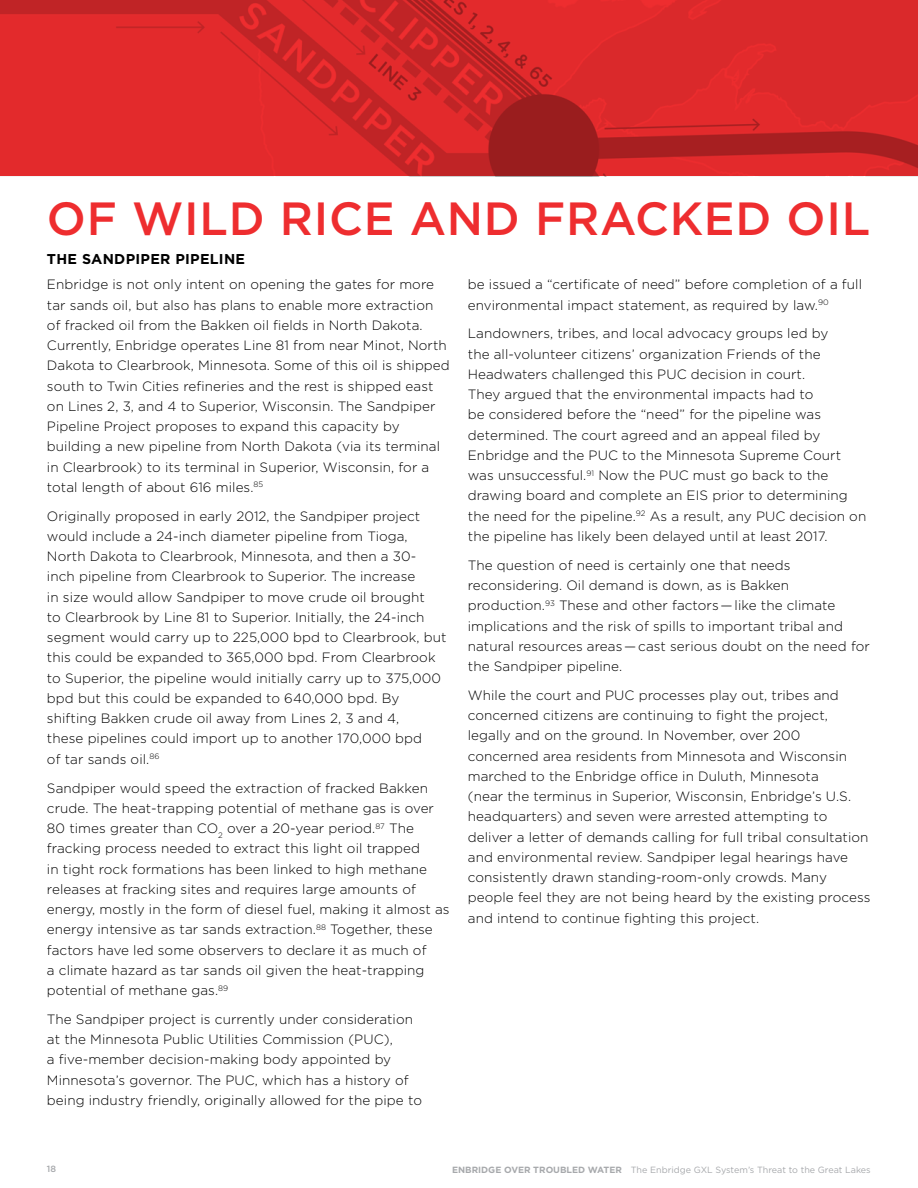
<style>
.page{position:relative;width:918px;height:1188px;background:#fff}
.page>*{position:absolute;margin:0;border:0;box-sizing:border-box;transform-origin:0 0}
.t1{font:500 46.5px "Gotham";letter-spacing:.015em;color:#ee2d2f}
.t2{font:700 14.25px "Gotham";letter-spacing:.02em;color:#000}
.t3{font:300 13.5px/20.2px "Gotham";letter-spacing:.005em;color:#000}
.t4{font:9px "Gotham";color:#a7a9ac}
.t5{font:500 9px "Gotham";color:#a7a9ac}
.s1{font-weight:700}
</style>
<div class="page">
<img style="left:0;top:0;width:918px;height:176px">
<h1 class="t1" style="left:47px;top:192px;width:825px">OF WILD RICE AND FRACKED OIL</h1>
<p class="t2" style="left:47px;top:251px;width:200px">THE SANDPIPER PIPELINE</p>
<p class="t3" style="left:47px;top:274px;width:404px">Enbridge is not only intent on opening the gates for more tar sands oil, but also has plans to enable more extraction of fracked oil from the Bakken oil fields in North Dakota.<br>Currently, Enbridge operates Line 81 from near Minot, North Dakota to Clearbrook, Minnesota. Some of this oil is shipped south to Twin Cities refineries and the rest is shipped east on Lines 2, 3, and 4 to Superior, Wisconsin. The Sandpiper Pipeline Project proposes to expand this capacity by building a new pipeline from North Dakota (via its terminal in Clearbrook) to its terminal in Superior, Wisconsin, for a total length of about 616 miles.<sup>85</sup></p>
<p class="t3" style="left:47px;top:506px;width:401px">Originally proposed in early 2012, the Sandpiper project would include a 24-inch diameter pipeline from Tioga, North Dakota to Clearbrook, Minnesota, and then a 30- inch pipeline from Clearbrook to Superior. The increase<br>in size would allow Sandpiper to move crude oil brought<br>to Clearbrook by Line 81 to Superior. Initially, the 24-inch segment would carry up to 225,000 bpd to Clearbrook, but this could be expanded to 365,000 bpd. From Clearbrook to Superior, the pipeline would initially carry up to 375,000 bpd but this could be expanded to 640,000 bpd. By shifting Bakken crude oil away from Lines 2, 3 and 4,<br>these pipelines could import up to another 170,000 bpd<br>of tar sands oil.<sup>86</sup></p>
<p class="t3" style="left:47px;top:778px;width:404px">Sandpiper would speed the extraction of fracked Bakken crude. The heat-trapping potential of methane gas is over 80 times greater than CO<sub>2</sub> over a 20-year period.<sup>87</sup> The fracking process needed to extract this light oil trapped<br>in tight rock formations has been linked to high methane releases at fracking sites and requires large amounts of energy, mostly in the form of diesel fuel, making it almost as energy intensive as tar sands extraction.<sup>88</sup> Together, these factors have led some observers to declare it as much of<br>a climate hazard as tar sands oil given the heat-trapping potential of methane gas.<sup>89</sup></p>
<p class="t3" style="left:47px;top:1009px;width:377px">The Sandpiper project is currently under consideration at the Minnesota Public Utilities Commission (PUC),<br>a five-member decision-making body appointed by Minnesota’s governor. The PUC, which has a history of being industry friendly, originally allowed for the pipe to</p>
<p class="t3" style="left:468px;top:274px;width:396px">be issued a “certificate of need” before completion of a full environmental impact statement, as required by law.<sup>90</sup></p>
<p class="t3" style="left:468px;top:323px;width:400px">Landowners, tribes, and local advocacy groups led by<br>the all-volunteer citizens’ organization Friends of the Headwaters challenged this PUC decision in court.<br>They argued that the environmental impacts had to<br>be considered before the “need” for the pipeline was determined. The court agreed and an appeal filed by Enbridge and the PUC to the Minnesota Supreme Court was unsuccessful.<sup>91</sup> Now the PUC must go back to the drawing board and complete an EIS prior to determining the need for the pipeline.<sup>92</sup> As a result, any PUC decision on the pipeline has likely been delayed until at least 2017.</p>
<p class="t3" style="left:468px;top:555px;width:404px">The question of need is certainly one that needs reconsidering. Oil demand is down, as is Bakken production.<sup>93</sup> These and other factors—like the climate implications and the risk of spills to important tribal and natural resources areas—cast serious doubt on the need for the Sandpiper pipeline.</p>
<p class="t3" style="left:468px;top:685px;width:404px">While the court and PUC processes play out, tribes and concerned citizens are continuing to fight the project, legally and on the ground. In November, over 200 concerned area residents from Minnesota and Wisconsin marched to the Enbridge office in Duluth, Minnesota<br>(near the terminus in Superior, Wisconsin, Enbridge’s U.S. headquarters) and seven were arrested attempting to deliver a letter of demands calling for full tribal consultation and environmental review. Sandpiper legal hearings have consistently drawn standing-room-only crowds. Many people feel they are not being heard by the existing process and intend to continue fighting this project.</p>
<p class="t5" style="left:47px;top:1164px;width:11px">18</p>
<p class="t4" style="left:452px;top:1164px;width:420px"><span class="s1">ENBRIDGE OVER TROUBLED WATER</span> The Enbridge GXL System’s Threat to the Great Lakes</p>
</div>
